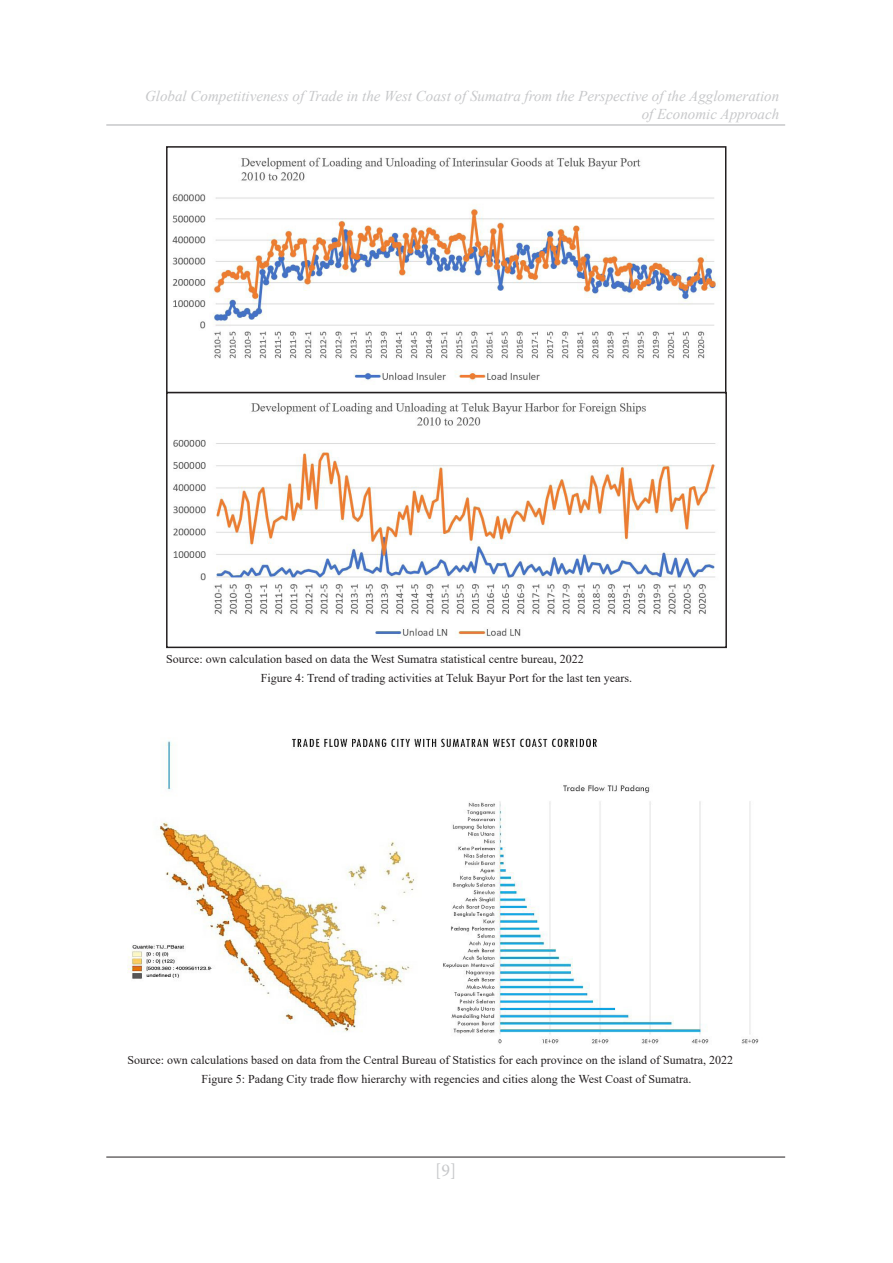
<style>
.page{position:relative;width:893px;height:1263px;background:#fff}
.page>*{position:absolute;margin:0;border:0;box-sizing:border-box;transform-origin:0 0}
.t1{font:18px "Minion Pro";color:#c7c8ca}
.t2{font:italic 15px/18px "Times New Roman";color:#c7c8ca;text-align:right}
.popisky_grafů-figure{font:12px "Times New Roman";color:#231f20}
</style>
<div class="page">
<hr style="left:106px;top:1157px;width:679px;height:1px;background:#231f20">
<hr style="left:106px;top:124px;width:679px;height:2px;background:#c7c8ca">
<img style="left:172px;top:157px;width:546px;height:457px">
<div style="left:166px;top:146px;width:560px;height:247px;border:2px solid #231f20"></div>
<div style="left:166px;top:392px;width:561px;height:256px;border:2px solid #231f20"></div>
<img style="left:128px;top:740px;width:631px;height:304px">
<img style="left:224px;top:409px;width:445px;height:446px">
<p class="t2" style="left:145px;top:87px;width:635px">Global Competitiveness of Trade in the West Coast of Sumatra from the Perspective of the Agglomeration of Economic Approach</p>
<p class="popisky_grafů-figure" style="left:166px;top:650px;width:419px">Source: own calculation based on data the West Sumatra statistical centre bureau, 2022</p>
<p class="popisky_grafů-figure" style="left:261px;top:669px;width:373px">Figure 4: Trend of trading activities at Teluk Bayur Port for the last ten years.</p>
<p class="popisky_grafů-figure" style="left:128px;top:1052px;width:607px">Source: own calculations based on data from the Central Bureau of Statistics for each province on the island of Sumatra, 2022</p>
<p class="popisky_grafů-figure" style="left:202px;top:1070px;width:491px">Figure 5: Padang City trade flow hierarchy with regencies and cities along the West Coast of Sumatra.</p>
<p class="t1" style="left:435px;top:1158px;width:23px">[9]</p>
</div>
